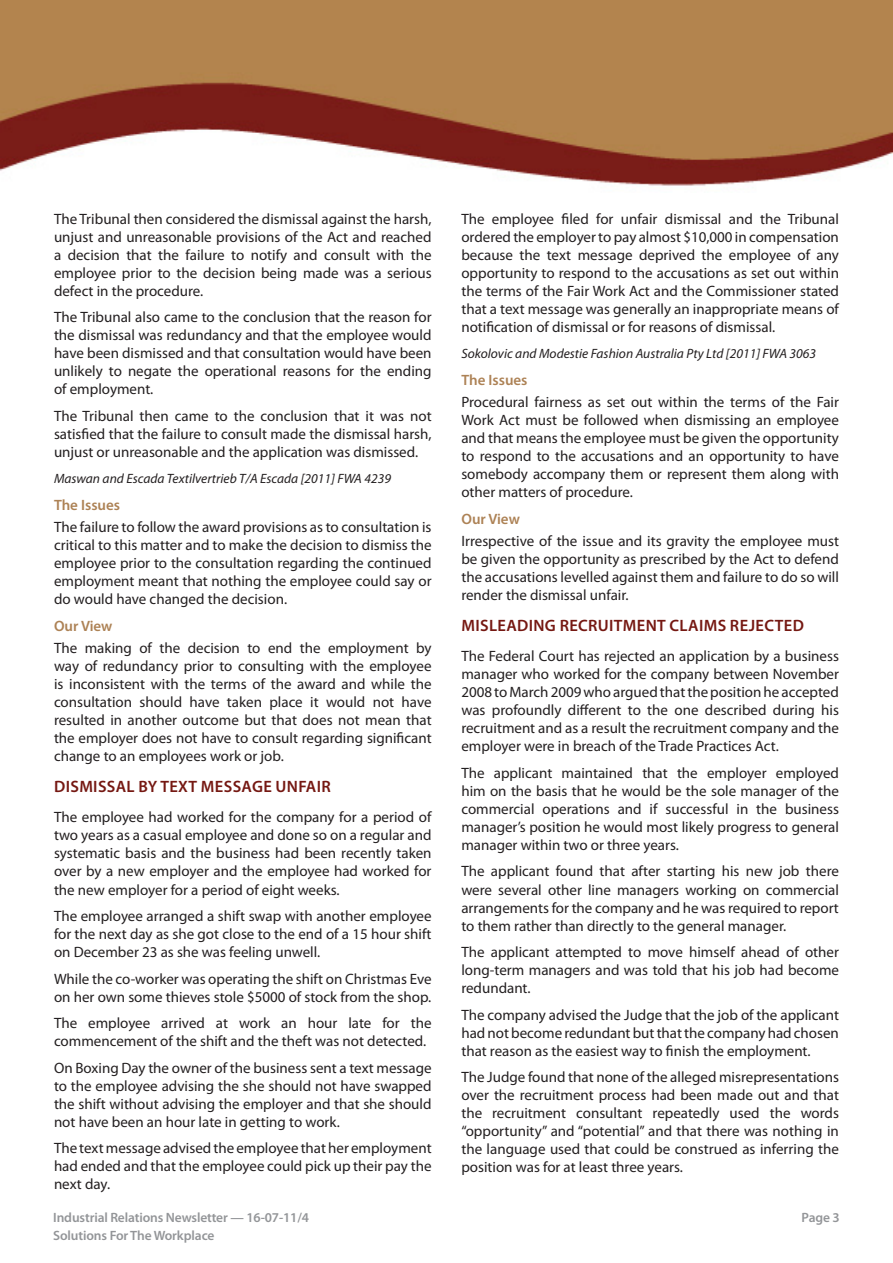
<style>
.page{position:relative;width:893px;height:1263px;background:#fff}
.page>*{position:absolute;margin:0;border:0;box-sizing:border-box;transform-origin:0 0}
.Article_heading{font:600 16.5px "Myriad Pro";letter-spacing:.02em;color:#751812}
.body{font:15px/18px "Myriad Pro";color:#231f20;text-align:justify}
.Sub_heading{font:600 15px "Myriad Pro";color:#ad8255}
.case{font:italic 13.5px "Myriad Pro";color:#231f20}
.t1{font:600 13.5px/18px "Myriad Pro";letter-spacing:-.01em;color:#939598}
</style>
<div class="page">
<img style="left:0;top:0;width:892px;height:186px">
<p class="body" style="left:54px;top:210px;width:379px">The Tribunal then considered the dismissal against the harsh, unjust and unreasonable provisions of the Act and reached a decision that the failure to notify and consult with the employee prior to the decision being made was a serious defect in the procedure.</p>
<p class="body" style="left:54px;top:308px;width:379px">The Tribunal also came to the conclusion that the reason for the dismissal was redundancy and that the employee would have been dismissed and that consultation would have been unlikely to negate the operational reasons for the ending of employment.</p>
<p class="body" style="left:54px;top:407px;width:379px">The Tribunal then came to the conclusion that it was not satisfied that the failure to consult made the dismissal harsh, unjust or unreasonable and the application was dismissed.</p>
<p class="case" style="left:54px;top:470px;width:338px">Maswan and Escada Textilvertrieb T/A Escada [2011] FWA 4239</p>
<p class="Sub_heading" style="left:54px;top:495px;width:68px">The Issues</p>
<p class="body" style="left:54px;top:518px;width:379px">The failure to follow the award provisions as to consultation is critical to this matter and to make the decision to dismiss the employee prior to the consultation regarding the continued employment meant that nothing the employee could say or do would have changed the decision.</p>
<p class="Sub_heading" style="left:54px;top:616px;width:60px">Our View</p>
<p class="body" style="left:54px;top:639px;width:379px">The making of the decision to end the employment by way of redundancy prior to consulting with the employee is inconsistent with the terms of the award and while the consultation should have taken place it would not have resulted in another outcome but that does not mean that the employer does not have to consult regarding significant change to an employees work or job.</p>
<p class="Article_heading" style="left:54px;top:776px;width:278px">DISMISSAL BY TEXT MESSAGE UNFAIR</p>
<p class="body" style="left:54px;top:808px;width:379px">The employee had worked for the company for a period of two years as a casual employee and done so on a regular and systematic basis and the business had been recently taken over by a new employer and the employee had worked for the new employer for a period of eight weeks.</p>
<p class="body" style="left:54px;top:907px;width:379px">The employee arranged a shift swap with another employee for the next day as she got close to the end of a 15 hour shift on December 23 as she was feeling unwell.</p>
<p class="body" style="left:54px;top:969px;width:379px">While the co-worker was operating the shift on Christmas Eve on her own some thieves stole $5000 of stock from the shop.</p>
<p class="body" style="left:54px;top:1014px;width:379px">The employee arrived at work an hour late for the commencement of the shift and the theft was not detected.</p>
<p class="body" style="left:54px;top:1058px;width:379px">On Boxing Day the owner of the business sent a text message to the employee advising the she should not have swapped the shift without advising the employer and that she should not have been an hour late in getting to work.</p>
<p class="body" style="left:54px;top:1139px;width:379px">The text message advised the employee that her employment had ended and that the employee could pick up their pay the next day.</p>
<p class="body" style="left:461px;top:210px;width:379px">The employee filed for unfair dismissal and the Tribunal ordered the employer to pay almost $10,000 in compensation because the text message deprived the employee of any opportunity to respond to the accusations as set out within the terms of the Fair Work Act and the Commissioner stated that a text message was generally an inappropriate means of notification of dismissal or for reasons of dismissal.</p>
<p class="case" style="left:461px;top:345px;width:356px">Sokolovic and Modestie Fashion Australia Pty Ltd [2011] FWA 3063</p>
<p class="Sub_heading" style="left:461px;top:370px;width:68px">The Issues</p>
<p class="body" style="left:461px;top:393px;width:379px">Procedural fairness as set out within the terms of the Fair Work Act must be followed when dismissing an employee and that means the employee must be given the opportunity to respond to the accusations and an opportunity to have somebody accompany them or represent them along with other matters of procedure.</p>
<p class="Sub_heading" style="left:461px;top:509px;width:60px">Our View</p>
<p class="body" style="left:461px;top:532px;width:379px">Irrespective of the issue and its gravity the employee must be given the opportunity as prescribed by the Act to defend the accusations levelled against them and failure to do so will render the dismissal unfair.</p>
<p class="Article_heading" style="left:462px;top:615px;width:344px">MISLEADING RECRUITMENT CLAIMS REJECTED</p>
<p class="body" style="left:461px;top:647px;width:379px">The Federal Court has rejected an application by a business manager who worked for the company between November 2008 to March 2009 who argued that the position he accepted was profoundly different to the one described during his recruitment and as a result the recruitment company and the employer were in breach of the Trade Practices Act.</p>
<p class="body" style="left:461px;top:764px;width:379px">The applicant maintained that the employer employed him on the basis that he would be the sole manager of the commercial operations and if successful in the business manager’s position he would most likely progress to general manager within two or three years.</p>
<p class="body" style="left:461px;top:862px;width:379px">The applicant found that after starting his new job there were several other line managers working on commercial arrangements for the company and he was required to report to them rather than directly to the general manager.</p>
<p class="body" style="left:461px;top:943px;width:379px">The applicant attempted to move himself ahead of other long-term managers and was told that his job had become redundant.</p>
<p class="body" style="left:461px;top:1005px;width:379px">The company advised the Judge that the job of the applicant had not become redundant but that the company had chosen that reason as the easiest way to finish the employment.</p>
<p class="body" style="left:461px;top:1068px;width:379px">The Judge found that none of the alleged misrepresentations over the recruitment process had been made out and that the recruitment consultant repeatedly used the words “opportunity” and “potential” and that there was nothing in the language used that could be construed as inferring the position was for at least three years.</p>
<p class="t1" style="left:53px;top:1208px;width:257px">Industrial Relations Newsletter — 16-07-11/4<br>Solutions For The Workplace</p>
<p class="t1" style="left:802px;top:1208px;width:40px">Page 3</p>
</div>
